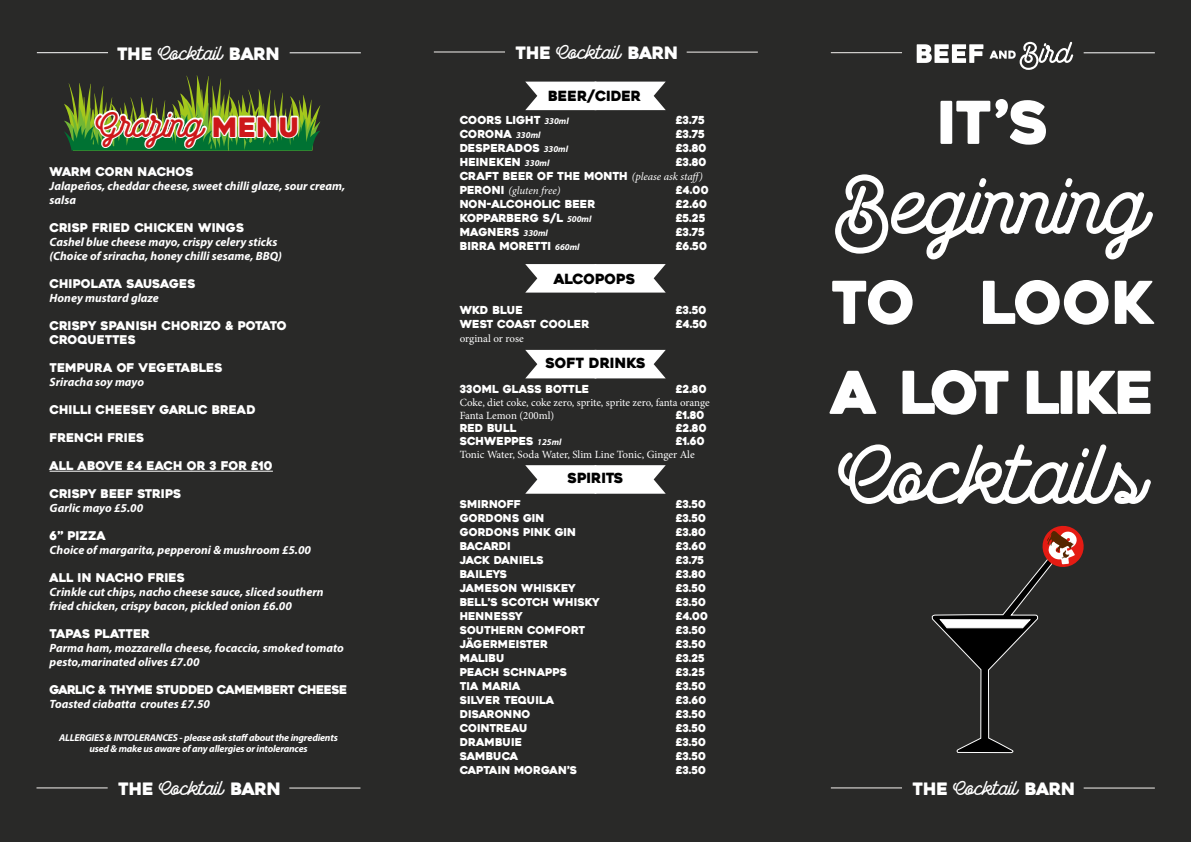
<style>
.page{position:relative;width:1191px;height:842px;background:#292928}
.page>*{position:absolute;margin:0;border:0;box-sizing:border-box;transform-origin:0 0}
.t1{font:85px "Wasted";color:#fff}
.t2{font:59px/90px "Heavitas";letter-spacing:-.045em;color:#fff}
.t3{font:35.9px "Wasted";color:#cd171a}
.t4{font:20.2px "Wasted";color:#fff}
.t5{font:14px "Heavitas";color:#000}
.t6{font:italic 700 12px/14px "Myriad Pro";color:#fff}
.t7{font:12px/14px "Heavitas";color:#fff}
.t8{font:12px "Heavitas";letter-spacing:-.04em;color:#fff}
.t9{font:11px/14px "Heavitas";color:#fff}
.t10{font:11px/13px "Minion Pro";letter-spacing:-.005em;color:#fff}
.t11{font:italic 11px "Minion Pro";letter-spacing:-.01em;color:#fff}
.t12{font:10.8px "Heavitas";color:#fff}
.t13{font:10.8px "Heavitas";letter-spacing:-.03em;color:#fff}
.t14{font:italic 700 10px/11px "Myriad Pro";letter-spacing:-.02em;color:#fff;text-align:center}
.s1{font-family:"Heavitas";font-size:17px}
.s2{font-family:"Heavitas";font-size:26.6px}
.s3{font-family:"Myriad Pro";font-weight:700;font-style:italic;font-size:9px}
.s4{font-family:"Minion Pro";font-style:italic}
.s5{font-family:"Heavitas";font-style:normal}
</style>
<div class="page">
<svg style="left:916px;top:42px;width:157px;height:28px"></svg>
<hr style="left:1083px;top:52px;width:71px;height:1px;background:#fff">
<hr style="left:831px;top:52px;width:71px;height:1px;background:#f5f2f0">
<hr style="left:290px;top:52px;width:71px;height:1px;background:#fff">
<hr style="left:37px;top:52px;width:71px;height:1px;background:#fff">
<hr style="left:1083px;top:787px;width:71px;height:1px;background:#f5f2f0">
<hr style="left:831px;top:787px;width:71px;height:1px;background:#f5f2f0">
<svg style="left:931px;top:525px;width:155px;height:264px"></svg>
<hr style="left:686px;top:52px;width:72px;height:1px;background:#f5f2f0">
<hr style="left:434px;top:52px;width:71px;height:1px;background:#f5f2f0">
<hr style="left:289px;top:787px;width:71px;height:1px;background:#f5f2f0">
<hr style="left:36px;top:787px;width:72px;height:1px;background:#f5f2f0">
<svg style="left:64px;top:75px;width:256px;height:76px"></svg>
<svg style="left:525px;top:82px;width:141px;height:28px;background:#ebebeb"></svg>
<svg style="left:525px;top:264px;width:141px;height:29px;background:#e8e8e8"></svg>
<svg style="left:525px;top:350px;width:141px;height:28px;background:#ebebeb"></svg>
<svg style="left:525px;top:465px;width:141px;height:29px;background:#e8e8e8"></svg>
<hr style="left:50px;top:471px;width:223px;height:1px;background:#fff">
<h3 class="t4" style="left:117px;top:42px;width:164px"><span class="s1">THE</span> Cocktail <span class="s1">BARN</span></h3>
<h3 class="t4" style="left:515px;top:40px;width:164px"><span class="s1">THE</span> Cocktail <span class="s1">BARN</span></h3>
<h3 class="t3" style="left:97px;top:103px;width:204px">Grazing <span class="s2">MENU</span></h3>
<p class="t7" style="left:50px;top:165px;width:146px">WARM CORN NACHOS</p>
<p class="t6" style="left:50px;top:179px;width:297px">Jalapeños, cheddar cheese, sweet chilli glaze, sour cream, salsa</p>
<p class="t7" style="left:50px;top:221px;width:196px">CRISP FRIED CHICKEN WINGS</p>
<p class="t6" style="left:50px;top:235px;width:234px">Cashel blue cheese mayo, crispy celery sticks (Choice of sriracha, honey chilli sesame, BBQ)</p>
<p class="t7" style="left:50px;top:277px;width:147px">CHIPOLATA SAUSAGES</p>
<p class="t6" style="left:50px;top:291px;width:111px">Honey mustard glaze</p>
<p class="t7" style="left:50px;top:319px;width:239px">CRISPY SPANISH CHORIZO &amp; POTATO<br>CROQUETTES</p>
<p class="t7" style="left:50px;top:361px;width:174px">TEMPURA OF VEGETABLES</p>
<p class="t6" style="left:50px;top:375px;width:96px">Sriracha soy mayo</p>
<p class="t7" style="left:50px;top:403px;width:208px">CHILLI CHEESEY GARLIC BREAD</p>
<p class="t7" style="left:50px;top:431px;width:96px">FRENCH FRIES</p>
<p class="t7" style="left:50px;top:459px;width:225px">ALL ABOVE £4 EACH OR 3 FOR £10</p>
<p class="t7" style="left:50px;top:487px;width:133px">CRISPY BEEF STRIPS</p>
<p class="t6" style="left:50px;top:501px;width:95px">Garlic mayo £5.00</p>
<p class="t7" style="left:50px;top:529px;width:58px">6’’ PIZZA</p>
<p class="t6" style="left:50px;top:543px;width:263px">Choice of margarita, pepperoni &amp; mushroom £5.00</p>
<p class="t7" style="left:50px;top:571px;width:137px">ALL IN NACHO FRIES</p>
<p class="t6" style="left:50px;top:585px;width:275px">Crinkle cut chips, nacho cheese sauce, sliced southern fried chicken, crispy bacon, pickled onion £6.00</p>
<p class="t7" style="left:50px;top:627px;width:102px">TAPAS PLATTER</p>
<p class="t6" style="left:50px;top:641px;width:296px">Parma ham, mozzarella cheese, focaccia, smoked tomato pesto,marinated olives £7.00</p>
<p class="t8" style="left:50px;top:683px;width:299px">GARLIC &amp; THYME STUDDED CAMEMBERT CHEESE</p>
<p class="t6" style="left:50px;top:697px;width:162px">Toasted ciabatta croutes £7.50</p>
<p class="t14" style="left:59px;top:732px;width:280px">ALLERGIES &amp; INTOLERANCES - please ask staff about the ingredients used &amp; make us aware of any allergies or intolerances</p>
<p class="t5" style="left:548px;top:88px;width:94px">BEER/CIDER</p>
<p class="t9" style="left:460px;top:113px;width:111px">COORS LIGHT <span class="s3">330ml</span></p>
<p class="t9" style="left:676px;top:113px;width:31px">£3.75</p>
<p class="t9" style="left:460px;top:127px;width:82px">CORONA <span class="s3">330ml</span></p>
<p class="t9" style="left:676px;top:127px;width:31px">£3.75</p>
<p class="t9" style="left:460px;top:141px;width:110px">DESPERADOS <span class="s3">330ml</span></p>
<p class="t9" style="left:676px;top:141px;width:32px">£3.80</p>
<p class="t9" style="left:460px;top:155px;width:91px">HEINEKEN <span class="s3">330ml</span></p>
<p class="t9" style="left:460px;top:155px;width:248px;text-indent:216px">£3.80<br>CRAFT BEER OF THE MONTH <span class="s4">(please ask staff)</span></p>
<p class="t11" style="left:460px;top:183px;width:102px"><span class="s5">PERONI</span> (gluten free)</p>
<p class="t9" style="left:676px;top:183px;width:35px">£4.00</p>
<p class="t9" style="left:460px;top:197px;width:137px">NON-ALCOHOLIC BEER</p>
<p class="t9" style="left:676px;top:197px;width:33px">£2.60</p>
<p class="t9" style="left:460px;top:211px;width:133px">KOPPARBERG S/L <span class="s3">500ml</span></p>
<p class="t9" style="left:676px;top:211px;width:31px">£5.25</p>
<p class="t9" style="left:460px;top:225px;width:90px">MAGNERS <span class="s3">330ml</span></p>
<p class="t9" style="left:676px;top:225px;width:31px">£3.75</p>
<p class="t9" style="left:460px;top:239px;width:121px">BIRRA MORETTI <span class="s3">660ml</span></p>
<p class="t9" style="left:676px;top:239px;width:33px">£6.50</p>
<p class="t5" style="left:554px;top:270px;width:83px">ALCOPOPS</p>
<p class="t9" style="left:460px;top:303px;width:65px">WKD BLUE</p>
<p class="t9" style="left:676px;top:303px;width:32px">£3.50</p>
<p class="t9" style="left:460px;top:317px;width:131px">WEST COAST COOLER</p>
<p class="t9" style="left:676px;top:317px;width:33px">£4.50</p>
<p class="t10" style="left:460px;top:332px;width:66px">orginal or rose</p>
<p class="t5" style="left:545px;top:354px;width:102px">SOFT DRINKS</p>
<p class="t9" style="left:460px;top:382px;width:131px">33OML GLASS BOTTLE</p>
<p class="t9" style="left:676px;top:382px;width:33px">£2.80</p>
<p class="t10" style="left:460px;top:396px;width:251px">Coke, diet coke, coke zero, sprite, sprite zero, fanta orange<br>Fanta Lemon (200ml)</p>
<p class="t9" style="left:676px;top:408px;width:30px">£1.80</p>
<p class="t9" style="left:460px;top:421px;width:58px">RED BULL</p>
<p class="t9" style="left:676px;top:421px;width:33px">£2.80</p>
<p class="t9" style="left:460px;top:434px;width:103px">SCHWEPPES <span class="s3">125ml</span></p>
<p class="t9" style="left:676px;top:434px;width:31px">£1.60</p>
<p class="t10" style="left:460px;top:448px;width:237px">Tonic Water, Soda Water, Slim Line Tonic, Ginger Ale</p>
<p class="t5" style="left:567px;top:469px;width:57px">SPIRITS</p>
<p class="t12" style="left:460px;top:498px;width:63px">SMIRNOFF</p>
<p class="t12" style="left:676px;top:498px;width:32px">£3.50</p>
<p class="t12" style="left:460px;top:512px;width:86px">GORDONS GIN</p>
<p class="t12" style="left:676px;top:512px;width:32px">£3.50</p>
<p class="t12" style="left:460px;top:526px;width:118px">GORDONS PINK GIN</p>
<p class="t12" style="left:676px;top:526px;width:32px">£3.80</p>
<p class="t13" style="left:460px;top:540px;width:53px">BACARDI</p>
<p class="t12" style="left:676px;top:540px;width:32px">£3.60</p>
<p class="t12" style="left:460px;top:554px;width:86px">JACK DANIELS</p>
<p class="t12" style="left:676px;top:554px;width:30px">£3.75</p>
<p class="t12" style="left:460px;top:568px;width:49px">BAILEYS</p>
<p class="t12" style="left:676px;top:568px;width:32px">£3.80</p>
<p class="t12" style="left:460px;top:582px;width:118px">JAMESON WHISKEY</p>
<p class="t12" style="left:676px;top:582px;width:32px">£3.50</p>
<p class="t12" style="left:460px;top:596px;width:142px">BELL’S SCOTCH WHISKY</p>
<p class="t12" style="left:676px;top:596px;width:32px">£3.50</p>
<p class="t12" style="left:460px;top:610px;width:65px">HENNESSY</p>
<p class="t12" style="left:676px;top:610px;width:34px">£4.00</p>
<p class="t12" style="left:460px;top:624px;width:127px">SOUTHERN COMFORT</p>
<p class="t12" style="left:676px;top:624px;width:32px">£3.50</p>
<p class="t12" style="left:460px;top:638px;width:90px">JÄGERMEISTER</p>
<p class="t12" style="left:676px;top:638px;width:32px">£3.50</p>
<p class="t12" style="left:460px;top:652px;width:46px">MALIBU</p>
<p class="t12" style="left:676px;top:652px;width:31px">£3.25</p>
<p class="t12" style="left:460px;top:666px;width:109px">PEACH SCHNAPPS</p>
<p class="t12" style="left:676px;top:666px;width:31px">£3.25</p>
<p class="t12" style="left:460px;top:680px;width:62px">TIA MARIA</p>
<p class="t12" style="left:676px;top:680px;width:32px">£3.50</p>
<p class="t12" style="left:460px;top:694px;width:96px">SILVER TEQUILA</p>
<p class="t12" style="left:676px;top:694px;width:32px">£3.60</p>
<p class="t12" style="left:460px;top:708px;width:72px">DISARONNO</p>
<p class="t12" style="left:676px;top:708px;width:32px">£3.50</p>
<p class="t12" style="left:460px;top:722px;width:70px">COINTREAU</p>
<p class="t12" style="left:676px;top:722px;width:32px">£3.50</p>
<p class="t12" style="left:460px;top:736px;width:64px">DRAMBUIE</p>
<p class="t12" style="left:676px;top:736px;width:32px">£3.50</p>
<p class="t12" style="left:460px;top:750px;width:60px">SAMBUCA</p>
<p class="t12" style="left:676px;top:750px;width:32px">£3.50</p>
<p class="t12" style="left:460px;top:764px;width:119px">CAPTAIN MORGAN’S</p>
<p class="t12" style="left:676px;top:764px;width:32px">£3.50</p>
<h2 class="t2" style="left:936px;top:78px;width:113px">IT’S</h2>
<h1 class="t1" style="left:838px;top:155px;width:310px">Beginning</h1>
<h2 class="t2" style="left:831px;top:258px;width:325px">TO LOOK<br>A LOT LIKE</h2>
<h1 class="t1" style="left:840px;top:425px;width:306px">Cocktails</h1>
<h3 class="t4" style="left:118px;top:776px;width:164px"><span class="s1">THE</span> Cocktail <span class="s1">BARN</span></h3>
<h3 class="t4" style="left:912px;top:776px;width:164px"><span class="s1">THE</span> Cocktail <span class="s1">BARN</span></h3>
</div>
